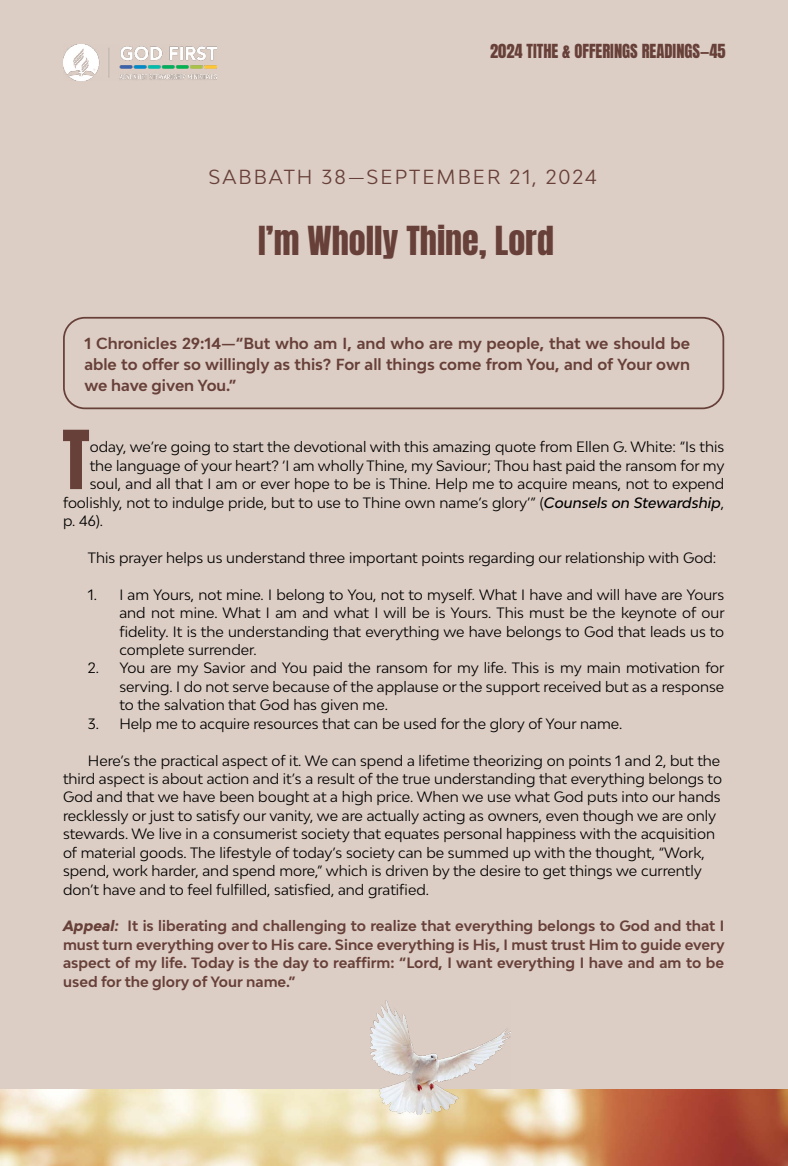
<style>
.page{position:relative;width:788px;height:1166px;background:#fff}
.page>*{position:absolute;margin:0;border:0;box-sizing:border-box;transform-origin:0 0}
.t1{font:69.12px "Anton";color:#674039}
.t2{font:33.95px "Anton";color:#674039}
.t3{font:19.25px "Bw Modelica";letter-spacing:.11em;color:#674039}
.t4{font:16.45px "Anton";color:#674039}
.t5{font:700 15.22px/21px "Bw Modelica";color:#674039;text-align:justify}
.t6{font:14.17px/18.4px "Bw Modelica";color:#000;text-align:justify}
.t7{font:700 14.17px/18.4px "Bw Modelica";color:#674039;text-align:justify}
.s1{font-weight:500;font-style:italic}
.s2{font-weight:800;font-style:italic}
.s3{font-style:italic}
</style>
<div class="page">
<div style="left:0;top:0;width:788px;height:1148px;background:#ddcec5"></div>
<img style="left:0;top:1089px;width:788px;height:77px">
<img style="left:370px;top:1000px;width:140px;height:114px">
<img style="left:63px;top:44px;width:153px;height:36px">
<div style="left:63px;top:317px;width:661px;height:92px;border:2px solid #674039;border-radius:21px"></div>
<p class="t4" style="left:490px;top:43px;width:237px">2024 TITHE &amp; OFFERINGS READINGS—45</p>
<h3 class="t3" style="left:208px;top:164px;width:390px">SABBATH 38—SEPTEMBER 21, 2024</h3>
<h2 class="t2" style="left:258px;top:223px;width:297px">I’m Wholly Thine, Lord</h2>
<p class="t5" style="left:84px;top:332px;width:607px">1 Chronicles 29:14—“But who am I, and who are my people, that we should be able to offer so willingly as this? For all things come from You, and of Your own we have given You.”</p>
<h1 class="t1" style="left:62px;top:425px;width:29px">T</h1>
<p class="t6" style="left:90px;top:437px;width:636px">oday, we’re going to start the devotional with this amazing quote from Ellen G. White: “Is this</p>
<p class="t6" style="left:90px;top:456px;width:636px">the language of your heart? ‘I am wholly Thine, my Saviour; Thou hast paid the ransom for my</p>
<p class="t6" style="left:90px;top:474px;width:636px">soul, and all that I am or ever hope to be is Thine. Help me to acquire means, not to expend</p>
<p class="t6" style="left:63px;top:493px;width:662px">foolishly, not to indulge pride, but to use to Thine own name’s glory’” (<span class="s1">Counsels on Stewardship</span>,</p>
<p class="t6" style="left:63px;top:511px;width:42px">p. 46).</p>
<p class="t6" style="left:88px;top:548px;width:630px">This prayer helps us understand three important points regarding our relationship with God:</p>
<p class="t6" style="left:119px;top:585px;width:606px;text-indent:-31px">1. I am Yours, not mine. I belong to You, not to myself. What I have and will have are Yours and not mine. What I am and what I will be is Yours. This must be the keynote of our fidelity. It is the understanding that everything we have belongs to God that leads us to complete surrender.</p>
<p class="t6" style="left:119px;top:658px;width:606px;text-indent:-31px">2. You are my Savior and You paid the ransom for my life. This is my main motivation for serving. I do not serve because of the applause or the support received but as a response to the salvation that God has given me.</p>
<p class="t6" style="left:88px;top:714px;width:536px">3. Help me to acquire resources that can be used for the glory of Your name.</p>
<p class="t6" style="left:63px;top:750px;width:660px;text-align:left;text-indent:25px">Here’s the practical aspect of it. We can spend a lifetime theorizing on points 1 and 2, but the third aspect is about action and it’s a result of the true understanding that everything belongs to God and that we have been bought at a high price. When we use what God puts into our hands recklessly or just to satisfy our vanity, we are actually acting as owners, even though we are only stewards. We live in a consumerist society that equates personal happiness with the acquisition of material goods. The lifestyle of today’s society can be summed up with the thought, “Work, spend, work harder, and spend more,” which is driven by the desire to get things we currently don’t have and to feel fulfilled, satisfied, and gratified.</p>
<p class="t7" style="left:63px;top:916px;width:663px"><span class="s2">Appeal</span><span class="s3">:</span> It is liberating and challenging to realize that everything belongs to God and that I must turn everything over to His care. Since everything is His, I must trust Him to guide every aspect of my life. Today is the day to reaffirm: “Lord, I want everything I have and am to be used for the glory of Your name.”</p>
</div>
